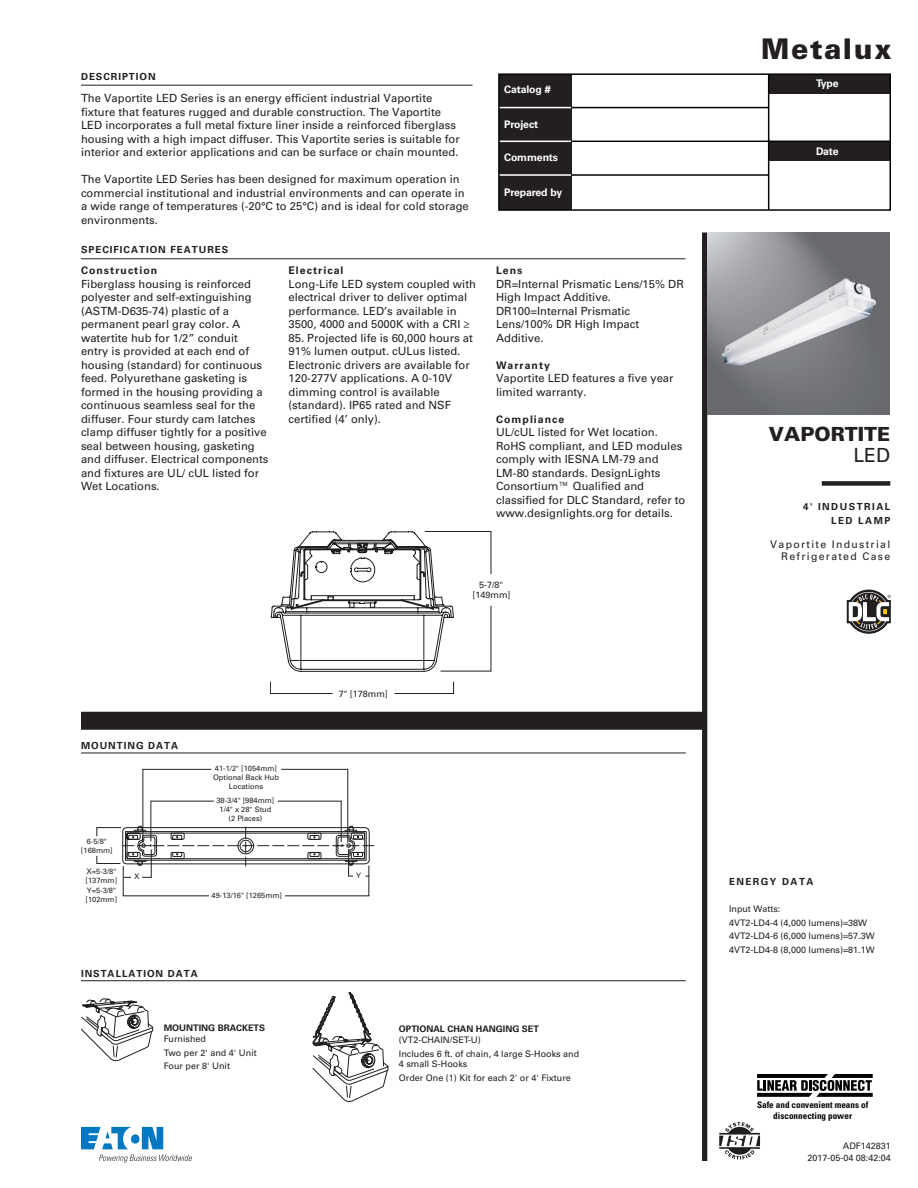
<style>
.page{position:relative;width:918px;height:1188px;background:#fff}
.page>*{position:absolute;margin:0;border:0;box-sizing:border-box;transform-origin:0 0}
.t1{font:900 28.5px "Univers LT Std";letter-spacing:.05em;color:#231f20}
.t2{font:900 19.5px "Univers LT Std";color:#231f20}
.t3{font:19.5px "Univers LT Std";color:#231f20}
.t4{font:11.25px/13.5px "Univers LT Std";color:#231f20}
.t5{font:700 10.5px "Univers LT Std";letter-spacing:.1em;color:#231f20}
.t6{font:700 10.5px "Univers LT Std";letter-spacing:-.01em;color:#fff}
.t7{font:10.5px/12px "Univers LT Std";letter-spacing:.125em;color:#231f20;text-align:right}
.t8{font:700 9.75px "Univers LT Std";letter-spacing:.1em;color:#231f20}
.t9{font:700 9.75px/13.5px "Univers LT Std";letter-spacing:.15em;color:#231f20;text-align:right}
.t10{font:700 condensed 9.15px/10.9px "Univers LT Std";color:#040503;text-align:center}
.t11{font:9px/13.5px "Univers LT Std";color:#231f20}
.t12{font:9px/13.5px "Univers LT Std";color:#211e1e}
.t13{font:700 9px "Univers LT Std";color:#211e1e}
.t14{font:7.5px/9px "Univers LT Std";color:#231f20;text-align:center}
</style>
<div class="page">
<div style="left:702px;top:232px;width:5px;height:929px;background:#231f20"></div>
<div style="left:81px;top:712px;width:625px;height:18px;background:#231f20"></div>
<hr style="left:81px;top:259px;width:605px;height:1px;background:#231f20">
<hr style="left:81px;top:85px;width:391px;height:1px;background:#231f20">
<div style="left:499px;top:74px;width:72px;height:136px;background:#231f20"></div>
<div style="left:769px;top:74px;width:121px;height:19px;background:#231f20"></div>
<div style="left:769px;top:142px;width:121px;height:19px;background:#231f20"></div>
<hr style="left:571px;top:107px;width:198px;height:1px;background:#040503">
<hr style="left:499px;top:107px;width:72px;height:1px;background:#fff">
<hr style="left:571px;top:174px;width:198px;height:2px;background:#040503">
<hr style="left:499px;top:174px;width:72px;height:2px;background:#fff">
<hr style="left:768px;top:75px;width:1px;height:135px;background:#040503">
<hr style="left:571px;top:141px;width:319px;height:1px;background:#040503">
<hr style="left:500px;top:141px;width:71px;height:1px;background:#fff">
<div style="left:498px;top:73px;width:393px;height:138px;border:2px solid #040503"></div>
<img style="left:707px;top:232px;width:183px;height:183px">
<div style="left:822px;top:481px;width:68px;height:5px;background:#231f20"></div>
<svg style="left:81px;top:1127px;width:82px;height:22px"></svg>
<svg style="left:99px;top:1155px;width:93px;height:8px"></svg>
<svg style="left:719px;top:1122px;width:41px;height:38px"></svg>
<svg style="left:847px;top:590px;width:44px;height:44px"></svg>
<svg style="left:757px;top:1074px;width:116px;height:23px"></svg>
<svg style="left:313px;top:992px;width:76px;height:110px"></svg>
<svg style="left:81px;top:999px;width:72px;height:63px"></svg>
<hr style="left:81px;top:980px;width:605px;height:1px;background:#231f20">
<div style="left:142px;top:769px;width:206px;height:74px;border:1px solid #231f20"></div>
<div style="left:212px;top:765px;width:69px;height:9px;background:#fff"></div>
<svg style="left:96px;top:800px;width:278px;height:97px"></svg>
<div style="left:214px;top:796px;width:63px;height:10px;background:#fff"></div>
<hr style="left:81px;top:753px;width:605px;height:1px;background:#231f20">
<svg style="left:271px;top:531px;width:221px;height:141px"></svg>
<svg style="left:270px;top:681px;width:184px;height:13px"></svg>
<p class="t8" style="left:81px;top:71px;width:76px">DESCRIPTION</p>
<p class="t4" style="left:81px;top:92px;width:380px">The Vaportite LED Series is an energy efficient industrial Vaportite fixture that features rugged and durable construction. The Vaportite LED incorporates a full metal fixture liner inside a reinforced fiberglass housing with a high impact diffuser. This Vaportite series is suitable for interior and exterior applications and can be surface or chain mounted.</p>
<p class="t4" style="left:81px;top:173px;width:389px">The Vaportite LED Series has been designed for maximum operation in commercial institutional and industrial environments and can operate in a wide range of temperatures (-20°C to 25°C) and is ideal for cold storage environments.</p>
<p class="t8" style="left:81px;top:244px;width:149px">SPECIFICATION FEATURES</p>
<p class="t5" style="left:81px;top:265px;width:78px">Construction</p>
<p class="t4" style="left:81px;top:277px;width:189px">Fiberglass housing is reinforced polyester and self-extinguishing (ASTM-D635-74) plastic of a permanent pearl gray color. A watertite hub for 1/2” conduit<br>entry is provided at each end of housing (standard) for continuous feed. Polyurethane gasketing is formed in the housing providing a continuous seamless seal for the diffuser. Four sturdy cam latches clamp diffuser tightly for a positive seal between housing, gasketing and diffuser. Electrical components and fixtures are UL/ cUL listed for<br>Wet Locations.</p>
<p class="t5" style="left:289px;top:265px;width:56px">Electrical</p>
<p class="t4" style="left:289px;top:277px;width:189px">Long-Life LED system coupled with electrical driver to deliver optimal performance. LED’s available in 3500, 4000 and 5000K with a CRI ≥</p>
<p class="t4" style="left:289px;top:331px;width:186px">85. Projected life is 60,000 hours at<br>91% lumen output. cULus listed.<br>Electronic drivers are available for<br>120-277V applications. A 0-10V dimming control is available (standard). IP65 rated and NSF certified (4’ only).</p>
<p class="t6" style="left:504px;top:84px;width:48px">Catalog #</p>
<p class="t6" style="left:504px;top:118px;width:36px">Project</p>
<p class="t6" style="left:504px;top:151px;width:56px">Comments</p>
<p class="t6" style="left:504px;top:186px;width:60px">Prepared by</p>
<p class="t5" style="left:496px;top:265px;width:28px">Lens</p>
<p class="t4" style="left:496px;top:277px;width:189px">DR=Internal Prismatic Lens/15% DR<br>High Impact Additive.<br>DR100=Internal Prismatic<br>Lens/100% DR High Impact<br>Additive.</p>
<p class="t5" style="left:496px;top:359px;width:56px">Warranty</p>
<p class="t4" style="left:496px;top:372px;width:179px">Vaportite LED features a five year limited warranty.</p>
<p class="t5" style="left:496px;top:413px;width:70px">Compliance</p>
<p class="t4" style="left:496px;top:426px;width:191px">UL/cUL listed for Wet location.<br>RoHS compliant, and LED modules comply with IESNA LM-79 and<br>LM-80 standards. DesignLights<br>Consortium™ Qualified and classified for DLC Standard, refer to www.designlights.org for details.</p>
<p class="t11" style="left:473px;top:579px;width:39px;line-height:10.9px;text-align:center">5-7/8" [149mm]</p>
<p class="t8" style="left:81px;top:740px;width:99px">MOUNTING DATA</p>
<p class="t14" style="left:81px;top:837px;width:33px">6-5/8" [168mm]</p>
<p class="t14" style="left:213px;top:764px;width:67px">41-1/2" [1054mm]<br>Optional Back Hub<br>Locations</p>
<p class="t14" style="left:216px;top:796px;width:60px">38-3/4" [984mm]<br>1/4" x 28" Stud (2 Places)</p>
<p class="t11" style="left:339px;top:687px;width:51px">7" [178mm]</p>
<p class="t14" style="left:86px;top:867px;width:33px;text-align:left">X=5-3/8" [137mm]<br>Y=5-3/8" [102mm]</p>
<p class="t14" style="left:134px;top:872px;width:7px">X</p>
<p class="t14" style="left:356px;top:871px;width:7px">Y</p>
<p class="t14" style="left:212px;top:891px;width:72px">49-13/16" [1265mm]</p>
<p class="t8" style="left:81px;top:968px;width:118px">INSTALLATION DATA</p>
<p class="t13" style="left:164px;top:1023px;width:103px">MOUNTING BRACKETS</p>
<p class="t12" style="left:164px;top:1032px;width:95px">Furnished<br>Two per 2' and 4' Unit<br>Four per 8' Unit</p>
<p class="t13" style="left:399px;top:1024px;width:142px">OPTIONAL CHAN HANGING SET</p>
<p class="t12" style="left:399px;top:1033px;width:182px">(VT2-CHAIN/SET-U)<br>Includes 6 ft. of chain, 4 large S-Hooks and</p>
<p class="t12" style="left:399px;top:1058px;width:174px">4 small S-Hooks<br>Order One (1) Kit for each 2' or 4' Fixture</p>
<h1 class="t1" style="left:761px;top:31px;width:132px">Metalux</h1>
<p class="t6" style="left:816px;top:78px;width:24px">Type</p>
<p class="t6" style="left:816px;top:145px;width:24px">Date</p>
<h2 class="t2" style="left:769px;top:422px;width:123px">VAPORTITE</h2>
<h2 class="t3" style="left:853px;top:444px;width:38px">LED</h2>
<p class="t9" style="left:803px;top:500px;width:89px">4' INDUSTRIAL<br>LED LAMP</p>
<p class="t7" style="left:770px;top:538px;width:122px">Vaportite Industrial<br>Refrigerated Case</p>
<p class="t9" style="left:729px;top:875px;width:86px">ENERGY DATA</p>
<p class="t11" style="left:729px;top:902px;width:147px">Input Watts:<br>4VT2-LD4-4 (4,000 lumens)=38W<br>4VT2-LD4-6 (6,000 lumens)=57.3W<br>4VT2-LD4-8 (8,000 lumens)=81.1W</p>
<p class="t10" style="left:757px;top:1100px;width:113px">Safe and convenient means of disconnecting power</p>
<p class="t11" style="left:807px;top:1140px;width:85px;line-height:12px;text-align:right">ADF142831<br>2017-05-04 08:42:04</p>
</div>
